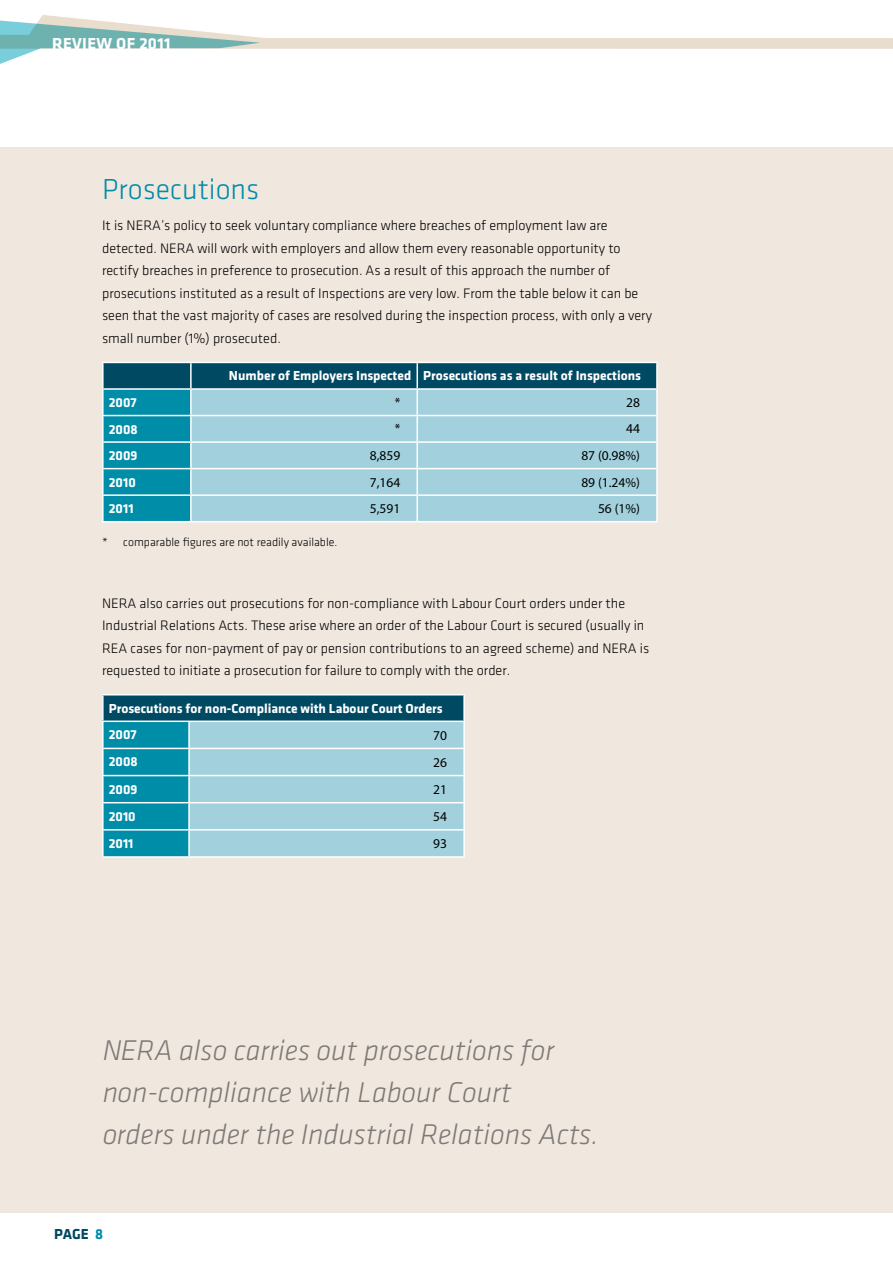
<style>
.page{position:relative;width:893px;height:1263px;background:#fff}
.page>*{position:absolute;margin:0;border:0;box-sizing:border-box;transform-origin:0 0}
.t1{font:300 30px "Klavika";color:#008da8}
.t2{font:italic 300 29.55px/41.7px "Klavika";color:#848688}
.t3{font:700 16.5px "Klavika";letter-spacing:.02em;color:#fff}
.t4{font:700 15px "Klavika";color:#004963}
.t5{font:300 14.25px/22.5px "Klavika";color:#000}
.t6{font:700 13.5px/26.5px "Klavika";color:#fff}
.t7{font:13.5px "Myriad Pro";color:#000}
.t8{font:300 12px "Klavika";color:#000}
.s1{color:#008da8}
</style>
<div class="page">
<div style="left:0;top:147px;width:893px;height:1065px;background:#f0e7de"></div>
<svg style="left:0;top:15px;width:893px;height:49px"></svg>
<svg style="left:104px;top:363px;width:552px;height:158px;background:#026882"></svg>
<div style="left:192px;top:390px;width:464px;height:131px;background:#a2d1dd"></div>
<hr style="left:102px;top:362px;width:89px;height:1px;background:#fff">
<hr style="left:102px;top:363px;width:2px;height:25px;background:#fff">
<hr style="left:191px;top:362px;width:226px;height:1px;background:#fff">
<hr style="left:190px;top:363px;width:2px;height:25px;background:#fff">
<hr style="left:417px;top:362px;width:241px;height:1px;background:#fff">
<hr style="left:416px;top:363px;width:2px;height:25px;background:#fff">
<hr style="left:656px;top:363px;width:2px;height:25px;background:#fff">
<hr style="left:102px;top:388px;width:89px;height:2px;background:#fff">
<hr style="left:102px;top:390px;width:2px;height:25px;background:#fff">
<hr style="left:191px;top:388px;width:226px;height:2px;background:#fff">
<hr style="left:190px;top:390px;width:2px;height:25px;background:#fff">
<hr style="left:417px;top:388px;width:241px;height:2px;background:#fff">
<hr style="left:416px;top:390px;width:2px;height:25px;background:#fff">
<hr style="left:656px;top:390px;width:2px;height:25px;background:#fff">
<hr style="left:102px;top:415px;width:89px;height:1px;background:#fff">
<hr style="left:102px;top:416px;width:2px;height:25px;background:#fff">
<hr style="left:191px;top:415px;width:226px;height:1px;background:#fff">
<hr style="left:190px;top:416px;width:2px;height:25px;background:#fff">
<hr style="left:417px;top:415px;width:241px;height:1px;background:#fff">
<hr style="left:416px;top:416px;width:2px;height:25px;background:#fff">
<hr style="left:656px;top:416px;width:2px;height:25px;background:#fff">
<hr style="left:102px;top:441px;width:89px;height:2px;background:#fff">
<hr style="left:102px;top:443px;width:2px;height:25px;background:#fff">
<hr style="left:191px;top:441px;width:226px;height:2px;background:#fff">
<hr style="left:190px;top:443px;width:2px;height:25px;background:#fff">
<hr style="left:417px;top:441px;width:241px;height:2px;background:#fff">
<hr style="left:416px;top:443px;width:2px;height:25px;background:#fff">
<hr style="left:656px;top:443px;width:2px;height:25px;background:#fff">
<hr style="left:102px;top:468px;width:89px;height:1px;background:#fff">
<hr style="left:102px;top:469px;width:2px;height:25px;background:#fff">
<hr style="left:191px;top:468px;width:226px;height:1px;background:#fff">
<hr style="left:190px;top:469px;width:2px;height:25px;background:#fff">
<hr style="left:417px;top:468px;width:241px;height:1px;background:#fff">
<hr style="left:416px;top:469px;width:2px;height:25px;background:#fff">
<hr style="left:656px;top:469px;width:2px;height:25px;background:#fff">
<hr style="left:102px;top:494px;width:89px;height:2px;background:#fff">
<hr style="left:102px;top:496px;width:2px;height:25px;background:#fff">
<hr style="left:191px;top:494px;width:226px;height:2px;background:#fff">
<hr style="left:190px;top:496px;width:2px;height:25px;background:#fff">
<hr style="left:417px;top:494px;width:241px;height:2px;background:#fff">
<hr style="left:416px;top:496px;width:2px;height:25px;background:#fff">
<hr style="left:656px;top:496px;width:2px;height:25px;background:#fff">
<hr style="left:102px;top:521px;width:89px;height:1px;background:#fff">
<hr style="left:191px;top:521px;width:226px;height:1px;background:#fff">
<hr style="left:417px;top:521px;width:241px;height:1px;background:#fff">
<div style="left:103px;top:695px;width:361px;height:26px;background:#004963"></div>
<svg style="left:104px;top:722px;width:359px;height:134px;background:#7ec1d1"></svg>
<hr style="left:102px;top:694px;width:87px;height:1px;background:#fff">
<hr style="left:102px;top:695px;width:2px;height:25px;background:#fff">
<hr style="left:189px;top:694px;width:276px;height:1px;background:#fff">
<hr style="left:463px;top:695px;width:2px;height:25px;background:#fff">
<hr style="left:102px;top:720px;width:87px;height:2px;background:#fff">
<hr style="left:102px;top:722px;width:2px;height:26px;background:#fff">
<hr style="left:189px;top:720px;width:276px;height:2px;background:#fff">
<hr style="left:188px;top:722px;width:2px;height:26px;background:#fff">
<hr style="left:463px;top:722px;width:2px;height:26px;background:#fff">
<hr style="left:102px;top:748px;width:87px;height:1px;background:#fff">
<hr style="left:102px;top:749px;width:2px;height:26px;background:#fff">
<hr style="left:189px;top:748px;width:276px;height:1px;background:#fff">
<hr style="left:188px;top:749px;width:2px;height:26px;background:#fff">
<hr style="left:463px;top:749px;width:2px;height:26px;background:#fff">
<hr style="left:102px;top:775px;width:87px;height:1px;background:#fff">
<hr style="left:102px;top:776px;width:2px;height:26px;background:#fff">
<hr style="left:189px;top:775px;width:276px;height:1px;background:#fff">
<hr style="left:188px;top:776px;width:2px;height:26px;background:#fff">
<hr style="left:463px;top:776px;width:2px;height:26px;background:#fff">
<hr style="left:102px;top:802px;width:87px;height:1px;background:#fff">
<hr style="left:102px;top:803px;width:2px;height:26px;background:#fff">
<hr style="left:189px;top:802px;width:276px;height:1px;background:#fff">
<hr style="left:188px;top:803px;width:2px;height:26px;background:#fff">
<hr style="left:463px;top:803px;width:2px;height:26px;background:#fff">
<hr style="left:102px;top:829px;width:87px;height:1px;background:#fff">
<hr style="left:102px;top:830px;width:2px;height:26px;background:#fff">
<hr style="left:189px;top:829px;width:276px;height:1px;background:#fff">
<hr style="left:188px;top:830px;width:2px;height:26px;background:#fff">
<hr style="left:463px;top:830px;width:2px;height:26px;background:#fff">
<hr style="left:102px;top:856px;width:87px;height:2px;background:#fff">
<hr style="left:189px;top:856px;width:276px;height:2px;background:#fff">
<p class="t3" style="left:52px;top:34px;width:120px">REVIEW OF 2011</p>
<h1 class="t1" style="left:102px;top:174px;width:159px">Prosecutions</h1>
<p class="t5" style="left:102px;top:215px;width:551px">It is NERA’s policy to seek voluntary compliance where breaches of employment law are detected. NERA will work with employers and allow them every reasonable opportunity to rectify breaches in preference to prosecution. As a result of this approach the number of prosecutions instituted as a result of Inspections are very low. From the table below it can be seen that the vast majority of cases are resolved during the inspection process, with only a very small number (1%) prosecuted.</p>
<p class="t6" style="left:229px;top:363px;width:414px">Number of Employers Inspected Prosecutions as a result of Inspections</p>
<p class="t6" style="left:109px;top:389px;width:29px">2007</p>
<p class="t7" style="left:395px;top:394px;width:7px">*</p>
<p class="t7" style="left:626px;top:394px;width:15px">28</p>
<p class="t6" style="left:109px;top:416px;width:30px">2008</p>
<p class="t7" style="left:395px;top:421px;width:7px">*</p>
<p class="t7" style="left:626px;top:421px;width:15px">44</p>
<p class="t6" style="left:109px;top:442px;width:30px">2009</p>
<p class="t7" style="left:370px;top:447px;width:32px">8,859</p>
<p class="t7" style="left:581px;top:447px;width:60px">87 (0.98%)</p>
<p class="t6" style="left:109px;top:469px;width:28px">2010</p>
<p class="t7" style="left:370px;top:474px;width:32px">7,164</p>
<p class="t7" style="left:581px;top:474px;width:60px">89 (1.24%)</p>
<p class="t6" style="left:109px;top:495px;width:26px">2011</p>
<p class="t7" style="left:370px;top:500px;width:32px">5,591</p>
<p class="t7" style="left:598px;top:500px;width:43px">56 (1%)</p>
<p class="t8" style="left:102px;top:535px;width:237px">* comparable figures are not readily available.</p>
<p class="t5" style="left:102px;top:592px;width:549px">NERA also carries out prosecutions for non-compliance with Labour Court orders under the Industrial Relations Acts. These arise where an order of the Labour Court is secured (usually in REA cases for non-payment of pay or pension contributions to an agreed scheme) and NERA is requested to initiate a prosecution for failure to comply with the order.</p>
<p class="t6" style="left:109px;top:695px;width:335px">Prosecutions for non-Compliance with Labour Court Orders<br>2007</p>
<p class="t7" style="left:433px;top:727px;width:15px">70</p>
<p class="t6" style="left:109px;top:749px;width:30px">2008</p>
<p class="t7" style="left:433px;top:754px;width:15px">26</p>
<p class="t6" style="left:109px;top:776px;width:30px">2009</p>
<p class="t7" style="left:433px;top:781px;width:15px">21</p>
<p class="t6" style="left:109px;top:803px;width:28px">2010</p>
<p class="t7" style="left:433px;top:808px;width:15px">54</p>
<p class="t6" style="left:109px;top:830px;width:26px">2011</p>
<p class="t7" style="left:433px;top:836px;width:15px">93</p>
<h2 class="t2" style="left:102px;top:1030px;width:498px">NERA also carries out prosecutions for non-compliance with Labour Court<br>orders under the Industrial Relations Acts.</h2>
<p class="t4" style="left:54px;top:1226px;width:51px">PAGE <span class="s1">8</span></p>
</div>
